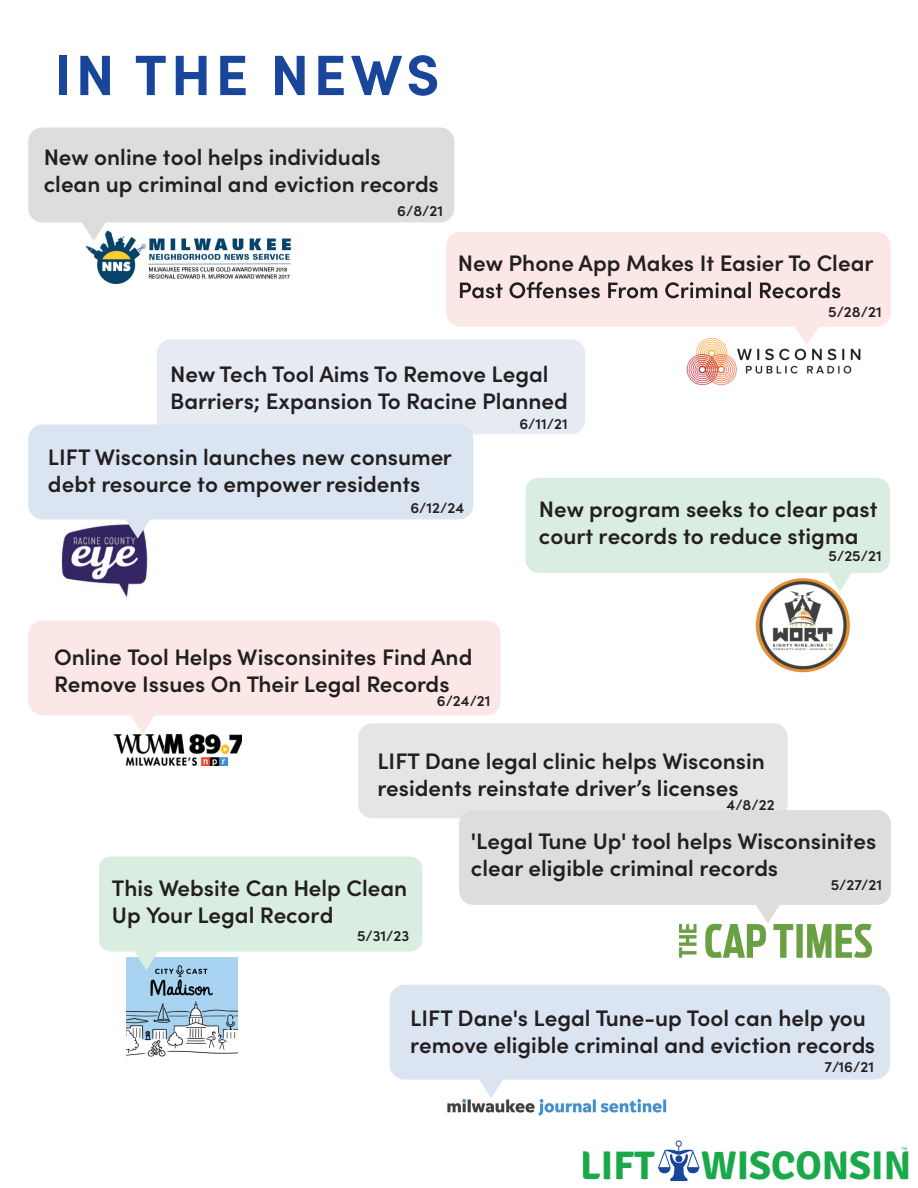
<style>
.page{position:relative;width:918px;height:1188px;background:#fff}
.page>*{position:absolute;margin:0;border:0;box-sizing:border-box;transform-origin:0 0}
.t1{font:700 57px "Sofia Pro";letter-spacing:.07em;color:#19469b}
.t2{font:700 40.05px "Signika";color:#1aa94a}
.t3{font:600 22.5px/27px "Sofia Pro";color:#231f20}
.t4{font:600 15px "Sofia Pro";color:#231f20}
.t5{font:3.9px "Arial";color:#1aa94a}
</style>
<div class="page">
<svg style="left:658px;top:1140px;width:41px;height:41px"></svg>
<div style="left:675px;top:1155px;width:7px;height:7px;background:#19469b;border-radius:50%"></div>
<img style="left:755px;top:591px;width:95px;height:82px">
<svg style="left:525px;top:478px;width:365px;height:113px;background:#deeee4"></svg>
<img style="left:686px;top:345px;width:175px;height:41px">
<img style="left:85px;top:241px;width:207px;height:43px">
<img style="left:127px;top:970px;width:110px;height:87px">
<svg style="left:28px;top:620px;width:473px;height:114px;fill:#fae7e6"></svg>
<img style="left:61px;top:539px;width:87px;height:59px">
<svg style="left:446px;top:232px;width:445px;height:113px;fill:#fae7e6"></svg>
<svg style="left:460px;top:282px;width:380px;height:16px;background:#b1a3a3"></svg>
<svg style="left:99px;top:857px;width:323px;height:113px;background:#dbeee5"></svg>
<img style="left:447px;top:1099px;width:220px;height:17px">
<svg style="left:28px;top:127px;width:426px;height:114px;fill:#dddddb"></svg>
<svg style="left:390px;top:985px;width:500px;height:113px;fill:#dbe5f2"></svg>
<div style="left:358px;top:723px;width:430px;height:95px;background:#e5e5e5"></div>
<svg style="left:459px;top:810px;width:432px;height:113px;fill:#dddddb"></svg>
<div style="left:157px;top:339px;width:428px;height:95px;background:#e5eaf3;border-radius:14px"></div>
<svg style="left:28px;top:424px;width:445px;height:115px;fill:#dbe5f2"></svg>
<img style="left:679px;top:923px;width:193px;height:35px">
<img style="left:115px;top:735px;width:127px;height:31px">
<p class="t1" style="left:54px;top:31px;width:387px">IN THE NEWS</p>
<p class="t3" style="left:44px;top:142px;width:396px">New online tool helps individuals clean up criminal and eviction records</p>
<p class="t4" style="left:397px;top:199px;width:47px">6/8/21</p>
<p class="t3" style="left:458px;top:248px;width:417px">New Phone App Makes It Easier To Clear</p>
<p class="t4" style="left:828px;top:300px;width:55px">5/28/21</p>
<p class="t3" style="left:170px;top:359px;width:399px">New Tech Tool Aims To Remove Legal<br>Barriers; Expansion To Racine Planned</p>
<p class="t4" style="left:519px;top:413px;width:50px">6/11/21</p>
<p class="t3" style="left:48px;top:442px;width:405px">LIFT Wisconsin launches new consumer debt resource to empower residents</p>
<p class="t4" style="left:410px;top:496px;width:55px">6/12/24</p>
<p class="t3" style="left:54px;top:642px;width:420px">Online Tool Helps Wisconsinites Find And<br>Remove Issues On Their Legal Records</p>
<p class="t4" style="left:437px;top:689px;width:55px">6/24/21</p>
<p class="t3" style="left:539px;top:494px;width:340px">New program seeks to clear past court records to reduce stigma</p>
<p class="t4" style="left:829px;top:545px;width:55px">5/25/21</p>
<p class="t3" style="left:377px;top:746px;width:389px">LIFT Dane legal clinic helps Wisconsin residents reinstate driver’s licenses</p>
<p class="t4" style="left:727px;top:793px;width:50px">4/8/22</p>
<p class="t3" style="left:112px;top:873px;width:297px">This Website Can Help Clean<br>Up Your Legal Record</p>
<p class="t4" style="left:357px;top:924px;width:54px">5/31/23</p>
<p class="t3" style="left:471px;top:826px;width:407px">'Legal Tune Up' tool helps Wisconsinites clear eligible criminal records</p>
<p class="t4" style="left:831px;top:873px;width:53px">5/27/21</p>
<p class="t3" style="left:410px;top:1003px;width:466px">LIFT Dane's Legal Tune-up Tool can help you remove eligible criminal and eviction records</p>
<p class="t4" style="left:825px;top:1055px;width:51px">7/16/21</p>
<p class="t5" style="left:902px;top:1146px;width:7px">TM</p>
<h2 class="t2" style="left:580px;top:1141px;width:333px">LIFT WISCONSIN</h2>
</div>
